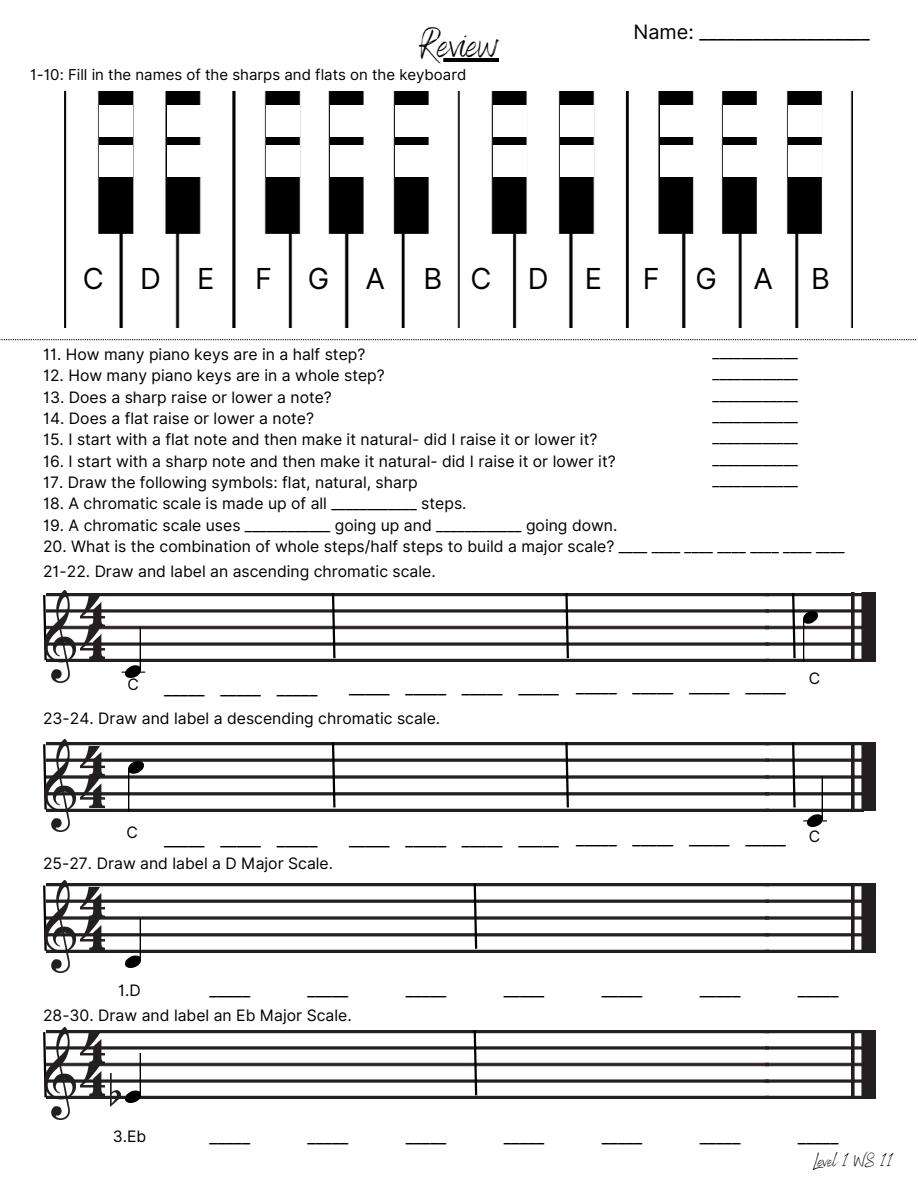
<style>
.page{position:relative;width:918px;height:1188px;background:#fff}
.page>*{position:absolute;margin:0;border:0;box-sizing:border-box;transform-origin:0 0}
.t1{font:42px "Benedict";color:#000}
.t2{font:28.95px "Inter";color:#000}
.t3{font:19.8px "Inter";color:#000}
.t4{font:18px "Inter";color:#000}
.t5{font:18px "Benedict";color:#000}
.t6{font:15.75px "Inter";color:#000}
.t7{font:15px "Inter";color:#000}
</style>
<div class="page">
<svg style="left:0;top:339px;width:917px;height:1px"></svg>
<hr style="left:419px;top:58px;width:80px;height:3px;background:#000">
<img style="left:76px;top:884px;width:690px;height:68px">
<img style="left:766px;top:884px;width:86px;height:68px">
<img style="left:852px;top:883px;width:23px;height:69px">
<svg style="left:43px;top:885px;width:1px;height:41px"></svg>
<img style="left:44px;top:881px;width:32px;height:92px">
<svg style="left:472px;top:883px;width:6px;height:68px"></svg>
<img style="left:81px;top:887px;width:24px;height:62px">
<img style="left:126px;top:918px;width:14px;height:50px">
<img style="left:76px;top:1030px;width:690px;height:69px">
<img style="left:766px;top:1030px;width:86px;height:69px">
<img style="left:852px;top:1030px;width:23px;height:69px">
<svg style="left:43px;top:1032px;width:1px;height:41px"></svg>
<img style="left:44px;top:1027px;width:32px;height:93px">
<svg style="left:472px;top:1030px;width:6px;height:68px"></svg>
<img style="left:81px;top:1034px;width:24px;height:62px">
<img style="left:126px;top:1053px;width:14px;height:50px">
<img style="left:110px;top:1074px;width:11px;height:32px">
<img style="left:65px;top:92px;width:788px;height:236px">
<div style="left:100px;top:106px;width:33px;height:31px;background:#fff"></div>
<div style="left:100px;top:146px;width:33px;height:31px;background:#fff"></div>
<div style="left:167px;top:106px;width:33px;height:31px;background:#fff"></div>
<div style="left:167px;top:146px;width:33px;height:31px;background:#fff"></div>
<div style="left:266px;top:106px;width:34px;height:31px;background:#fff"></div>
<div style="left:266px;top:146px;width:34px;height:31px;background:#fff"></div>
<div style="left:330px;top:106px;width:34px;height:31px;background:#fff"></div>
<div style="left:330px;top:146px;width:34px;height:31px;background:#fff"></div>
<div style="left:395px;top:106px;width:33px;height:31px;background:#fff"></div>
<div style="left:395px;top:146px;width:33px;height:31px;background:#fff"></div>
<div style="left:493px;top:106px;width:34px;height:31px;background:#fff"></div>
<div style="left:493px;top:146px;width:34px;height:31px;background:#fff"></div>
<div style="left:560px;top:106px;width:34px;height:31px;background:#fff"></div>
<div style="left:560px;top:146px;width:34px;height:31px;background:#fff"></div>
<div style="left:660px;top:106px;width:33px;height:31px;background:#fff"></div>
<div style="left:660px;top:146px;width:33px;height:31px;background:#fff"></div>
<div style="left:723px;top:106px;width:34px;height:31px;background:#fff"></div>
<div style="left:723px;top:146px;width:34px;height:31px;background:#fff"></div>
<div style="left:788px;top:106px;width:34px;height:31px;background:#fff"></div>
<div style="left:788px;top:146px;width:34px;height:31px;background:#fff"></div>
<img style="left:76px;top:742px;width:690px;height:69px">
<img style="left:766px;top:742px;width:86px;height:69px">
<img style="left:852px;top:742px;width:23px;height:69px">
<svg style="left:43px;top:744px;width:1px;height:41px"></svg>
<img style="left:44px;top:739px;width:32px;height:93px">
<svg style="left:331px;top:742px;width:6px;height:68px"></svg>
<svg style="left:791px;top:742px;width:6px;height:68px"></svg>
<svg style="left:564px;top:742px;width:6px;height:68px"></svg>
<img style="left:81px;top:746px;width:24px;height:62px">
<img style="left:808px;top:777px;width:14px;height:49px">
<svg style="left:803px;top:820px;width:24px;height:1px"></svg>
<img style="left:129px;top:762px;width:15px;height:49px">
<img style="left:76px;top:593px;width:690px;height:69px">
<img style="left:766px;top:593px;width:86px;height:69px">
<img style="left:852px;top:593px;width:23px;height:69px">
<svg style="left:43px;top:595px;width:1px;height:41px"></svg>
<img style="left:44px;top:590px;width:32px;height:92px">
<svg style="left:331px;top:592px;width:6px;height:68px"></svg>
<svg style="left:791px;top:592px;width:6px;height:68px"></svg>
<svg style="left:564px;top:592px;width:6px;height:68px"></svg>
<img style="left:81px;top:597px;width:24px;height:62px">
<img style="left:126px;top:628px;width:14px;height:49px">
<svg style="left:122px;top:672px;width:23px;height:1px"></svg>
<img style="left:803px;top:612px;width:15px;height:49px">
<p class="t1" style="left:419px;top:17px;width:81px">Review</p>
<p class="t7" style="left:30px;top:65px;width:438px">1-10: Fill in the names of the sharps and flats on the keyboard</p>
<p class="t3" style="left:633px;top:20px;width:238px">Name: ___________________</p>
<p class="t2" style="left:83px;top:261px;width:23px">C</p>
<p class="t2" style="left:140px;top:261px;width:22px">D</p>
<p class="t2" style="left:197px;top:261px;width:19px">E</p>
<p class="t2" style="left:255px;top:261px;width:18px">F</p>
<p class="t2" style="left:308px;top:261px;width:23px">G</p>
<p class="t2" style="left:366px;top:261px;width:21px">A</p>
<p class="t2" style="left:423px;top:261px;width:20px">B</p>
<p class="t2" style="left:471px;top:261px;width:23px">C</p>
<p class="t2" style="left:528px;top:261px;width:22px">D</p>
<p class="t2" style="left:585px;top:261px;width:19px">E</p>
<p class="t2" style="left:643px;top:261px;width:18px">F</p>
<p class="t2" style="left:696px;top:261px;width:23px">G</p>
<p class="t2" style="left:753px;top:261px;width:21px">A</p>
<p class="t2" style="left:811px;top:261px;width:20px">B</p>
<p class="t6" style="left:43px;top:345px;width:324px">11. How many piano keys are in a half step?</p>
<p class="t6" style="left:43px;top:366px;width:343px">12. How many piano keys are in a whole step?</p>
<p class="t6" style="left:43px;top:387px;width:290px">13. Does a sharp raise or lower a note?</p>
<p class="t6" style="left:43px;top:409px;width:272px">14. Does a flat raise or lower a note?</p>
<p class="t6" style="left:43px;top:430px;width:556px">15. I start with a flat note and then make it natural- did I raise it or lower it?</p>
<p class="t6" style="left:43px;top:451px;width:574px">16. I start with a sharp note and then make it natural- did I raise it or lower it?</p>
<p class="t6" style="left:43px;top:473px;width:376px">17. Draw the following symbols: flat, natural, sharp</p>
<p class="t6" style="left:43px;top:494px;width:425px">18. A chromatic scale is made up of all ____________ steps.</p>
<p class="t6" style="left:43px;top:516px;width:576px">19. A chromatic scale uses ____________ going up and ____________ going down.</p>
<p class="t6" style="left:43px;top:537px;width:803px">20. What is the combination of whole steps/half steps to build a major scale? ____ ____ ____ ____ ____ ____ ____</p>
<p class="t6" style="left:713px;top:343px;width:87px">____________</p>
<p class="t6" style="left:713px;top:364px;width:87px">____________</p>
<p class="t6" style="left:713px;top:385px;width:87px">____________</p>
<p class="t6" style="left:713px;top:407px;width:87px">____________</p>
<p class="t6" style="left:713px;top:428px;width:87px">____________</p>
<p class="t6" style="left:713px;top:450px;width:87px">____________</p>
<p class="t6" style="left:713px;top:471px;width:87px">____________</p>
<p class="t6" style="left:43px;top:562px;width:394px">21-22. Draw and label an ascending chromatic scale.</p>
<p class="t6" style="left:127px;top:675px;width:13px">C</p>
<p class="t4" style="left:164px;top:678px;width:42px">_____</p>
<p class="t4" style="left:220px;top:678px;width:42px">_____</p>
<p class="t4" style="left:277px;top:678px;width:42px">_____</p>
<p class="t4" style="left:349px;top:677px;width:42px">_____</p>
<p class="t4" style="left:406px;top:677px;width:42px">_____</p>
<p class="t4" style="left:462px;top:677px;width:42px">_____</p>
<p class="t4" style="left:518px;top:677px;width:42px">_____</p>
<p class="t6" style="left:43px;top:709px;width:399px">23-24. Draw and label a descending chromatic scale.</p>
<p class="t4" style="left:576px;top:676px;width:42px">_____</p>
<p class="t4" style="left:633px;top:676px;width:42px">_____</p>
<p class="t4" style="left:689px;top:676px;width:42px">_____</p>
<p class="t4" style="left:745px;top:676px;width:42px">_____</p>
<p class="t6" style="left:809px;top:669px;width:13px">C</p>
<p class="t6" style="left:127px;top:822px;width:13px">C</p>
<p class="t4" style="left:164px;top:829px;width:42px">_____</p>
<p class="t4" style="left:220px;top:829px;width:42px">_____</p>
<p class="t4" style="left:277px;top:829px;width:42px">_____</p>
<p class="t4" style="left:349px;top:828px;width:42px">_____</p>
<p class="t4" style="left:406px;top:828px;width:42px">_____</p>
<p class="t4" style="left:462px;top:828px;width:42px">_____</p>
<p class="t4" style="left:518px;top:828px;width:42px">_____</p>
<p class="t6" style="left:43px;top:854px;width:292px">25-27. Draw and label a D Major Scale.</p>
<p class="t4" style="left:576px;top:827px;width:42px">_____</p>
<p class="t4" style="left:633px;top:827px;width:42px">_____</p>
<p class="t4" style="left:689px;top:827px;width:42px">_____</p>
<p class="t4" style="left:745px;top:827px;width:42px">_____</p>
<p class="t6" style="left:809px;top:826px;width:13px">C</p>
<p class="t6" style="left:118px;top:981px;width:24px">1.D</p>
<p class="t4" style="left:210px;top:979px;width:42px">_____</p>
<p class="t4" style="left:308px;top:979px;width:42px">_____</p>
<p class="t4" style="left:406px;top:979px;width:42px">_____</p>
<p class="t4" style="left:504px;top:979px;width:42px">_____</p>
<p class="t4" style="left:602px;top:979px;width:42px">_____</p>
<p class="t4" style="left:700px;top:979px;width:42px">_____</p>
<p class="t4" style="left:798px;top:979px;width:42px">_____</p>
<p class="t6" style="left:43px;top:1006px;width:310px">28-30. Draw and label an Eb Major Scale.</p>
<p class="t6" style="left:113px;top:1127px;width:35px">3.Eb</p>
<p class="t4" style="left:210px;top:1125px;width:42px">_____</p>
<p class="t4" style="left:308px;top:1125px;width:42px">_____</p>
<p class="t4" style="left:406px;top:1125px;width:42px">_____</p>
<p class="t4" style="left:504px;top:1125px;width:42px">_____</p>
<p class="t4" style="left:602px;top:1125px;width:42px">_____</p>
<p class="t4" style="left:700px;top:1125px;width:42px">_____</p>
<p class="t4" style="left:798px;top:1125px;width:42px">_____</p>
<p class="t5" style="left:813px;top:1149px;width:82px">Level 1 WS 11</p>
</div>
